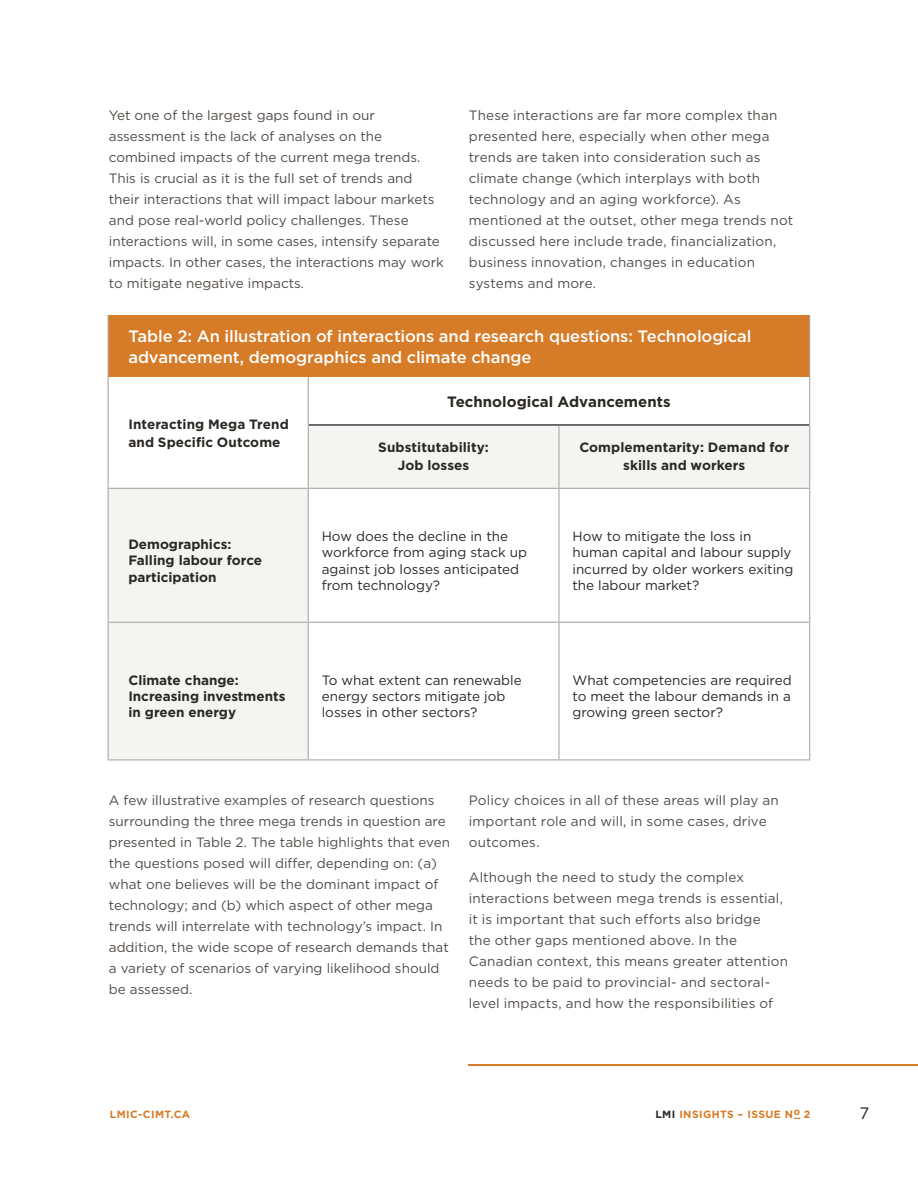
<style>
.page{position:relative;width:918px;height:1188px;background:#fff}
.page>*{position:absolute;margin:0;border:0;box-sizing:border-box;transform-origin:0 0}
._6_-_Table_Title{font:500 16.5px/21px "Gotham HTF";letter-spacing:-.005em;color:#fff}
.t1{font:16.5px "Gotham HTF";color:#2b2824}
.t2{font:700 15px "Gotham HTF";color:#2b2824}
._4_-_Body{font:13.5px/21px "Gotham HTF";color:#514c48}
.t3{font:13.5px/16.2px "Gotham HTF";color:#2b2824}
.t4{font:700 13.5px/18px "Gotham HTF";color:#2b2824;text-align:center}
.t5{font:700 10.5px "Gotham HTF";letter-spacing:.04em;color:#d67b27}
.s1{color:#2b2824}
</style>
<div class="page">
<hr style="left:468px;top:1064px;width:450px;height:2px;background:#d67b27">
<div style="left:108px;top:315px;width:702px;height:62px;background:#d67b27"></div>
<svg style="left:109px;top:425px;width:700px;height:334px"></svg>
<hr style="left:309px;top:424px;width:250px;height:2px;background:#000">
<hr style="left:559px;top:424px;width:250px;height:2px;background:#000">
<hr style="left:108px;top:315px;width:1px;height:62px;background:#afa8a2">
<hr style="left:809px;top:315px;width:1px;height:62px;background:#afa8a2">
<hr style="left:108px;top:377px;width:1px;height:48px;background:#afa8a2">
<hr style="left:308px;top:377px;width:1px;height:48px;background:#afa8a2">
<hr style="left:809px;top:377px;width:1px;height:48px;background:#afa8a2">
<hr style="left:108px;top:425px;width:1px;height:63px;background:#afa8a2">
<hr style="left:308px;top:425px;width:1px;height:63px;background:#afa8a2">
<hr style="left:558px;top:426px;width:2px;height:62px;background:#afa8a2">
<hr style="left:809px;top:425px;width:1px;height:63px;background:#afa8a2">
<hr style="left:108px;top:489px;width:1px;height:133px;background:#afa8a2">
<hr style="left:308px;top:489px;width:1px;height:133px;background:#afa8a2">
<hr style="left:558px;top:489px;width:2px;height:133px;background:#afa8a2">
<hr style="left:809px;top:489px;width:1px;height:133px;background:#afa8a2">
<hr style="left:108px;top:623px;width:1px;height:136px;background:#afa8a2">
<hr style="left:308px;top:623px;width:1px;height:136px;background:#afa8a2">
<hr style="left:558px;top:623px;width:2px;height:136px;background:#afa8a2">
<hr style="left:809px;top:623px;width:1px;height:136px;background:#afa8a2">
<hr style="left:108px;top:488px;width:200px;height:1px;background:#afa8a2">
<hr style="left:308px;top:488px;width:251px;height:1px;background:#afa8a2">
<hr style="left:559px;top:488px;width:251px;height:1px;background:#afa8a2">
<hr style="left:108px;top:622px;width:200px;height:1px;background:#afa8a2">
<hr style="left:308px;top:622px;width:251px;height:1px;background:#afa8a2">
<hr style="left:559px;top:622px;width:251px;height:1px;background:#afa8a2">
<hr style="left:108px;top:759px;width:200px;height:1px;background:#afa8a2">
<hr style="left:308px;top:759px;width:251px;height:1px;background:#afa8a2">
<hr style="left:559px;top:759px;width:251px;height:1px;background:#afa8a2">
<p class="_4_-_Body" style="left:109px;top:104px;width:336px">Yet one of the largest gaps found in our assessment is the lack of analyses on the combined impacts of the current mega trends.<br>This is crucial as it is the full set of trends and their interactions that will impact labour markets and pose real-world policy challenges. These interactions will, in some cases, intensify separate impacts. In other cases, the interactions may work to mitigate negative impacts.</p>
<p class="_4_-_Body" style="left:469px;top:104px;width:326px">These interactions are far more complex than presented here, especially when other mega trends are taken into consideration such as climate change (which interplays with both technology and an aging workforce). As mentioned at the outset, other mega trends not discussed here include trade, financialization, business innovation, changes in education systems and more.</p>
<p class="_6_-_Table_Title" style="left:128px;top:326px;width:625px">Table 2: An illustration of interactions and research questions: Technological advancement, demographics and climate change</p>
<p class="t4" style="left:128px;top:415px;width:162px">Interacting Mega Trend</p>
<p class="t4" style="left:128px;top:433px;width:154px">and Specific Outcome</p>
<p class="t4" style="left:128px;top:535px;width:105px">Demographics:</p>
<p class="t4" style="left:128px;top:552px;width:135px;line-height:16.2px;text-align:left">Falling labour force participation</p>
<p class="t4" style="left:128px;top:671px;width:112px">Climate change:</p>
<p class="t4" style="left:128px;top:687px;width:159px">Increasing investments</p>
<p class="t4" style="left:128px;top:703px;width:109px">in green energy</p>
<p class="t2" style="left:447px;top:393px;width:225px">Technological Advancements</p>
<p class="t4" style="left:378px;top:438px;width:112px">Substitutability:</p>
<p class="t4" style="left:398px;top:456px;width:73px">Job losses</p>
<p class="t4" style="left:579px;top:438px;width:211px">Complementarity: Demand for skills and workers</p>
<p class="t3" style="left:322px;top:528px;width:207px">How does the decline in the workforce from aging stack up against job losses anticipated from technology?</p>
<p class="t3" style="left:572px;top:528px;width:223px">How to mitigate the loss in human capital and labour supply incurred by older workers exiting the labour market?</p>
<p class="t3" style="left:322px;top:672px;width:202px">To what extent can renewable energy sectors mitigate job losses in other sectors?</p>
<p class="t3" style="left:572px;top:672px;width:221px;text-align:justify">What competencies are required to meet the labour demands in a growing green sector?</p>
<p class="_4_-_Body" style="left:109px;top:790px;width:343px">A few illustrative examples of research questions surrounding the three mega trends in question are presented in Table 2. The table highlights that even the questions posed will differ, depending on: (a) what one believes will be the dominant impact of technology; and (b) which aspect of other mega trends will interrelate with technology’s impact. In addition, the wide scope of research demands that a variety of scenarios of varying likelihood should be assessed.</p>
<p class="_4_-_Body" style="left:469px;top:790px;width:312px">Policy choices in all of these areas will play an important role and will, in some cases, drive outcomes.</p>
<p class="_4_-_Body" style="left:469px;top:866px;width:321px">Although the need to study the complex interactions between mega trends is essential, it is important that such efforts also bridge<br>the other gaps mentioned above. In the Canadian context, this means greater attention needs to be paid to provincial- and sectoral&shy;level impacts, and how the responsibilities of</p>
<p class="t5" style="left:110px;top:1109px;width:82px">LMIC-CIMT.CA</p>
<p class="t5" style="left:655px;top:1109px;width:156px"><span class="s1">LMI</span> INSIGHTS – ISSUE N<sup>O</sup> 2</p>
<p class="t1" style="left:860px;top:1104px;width:11px">7</p>
</div>
